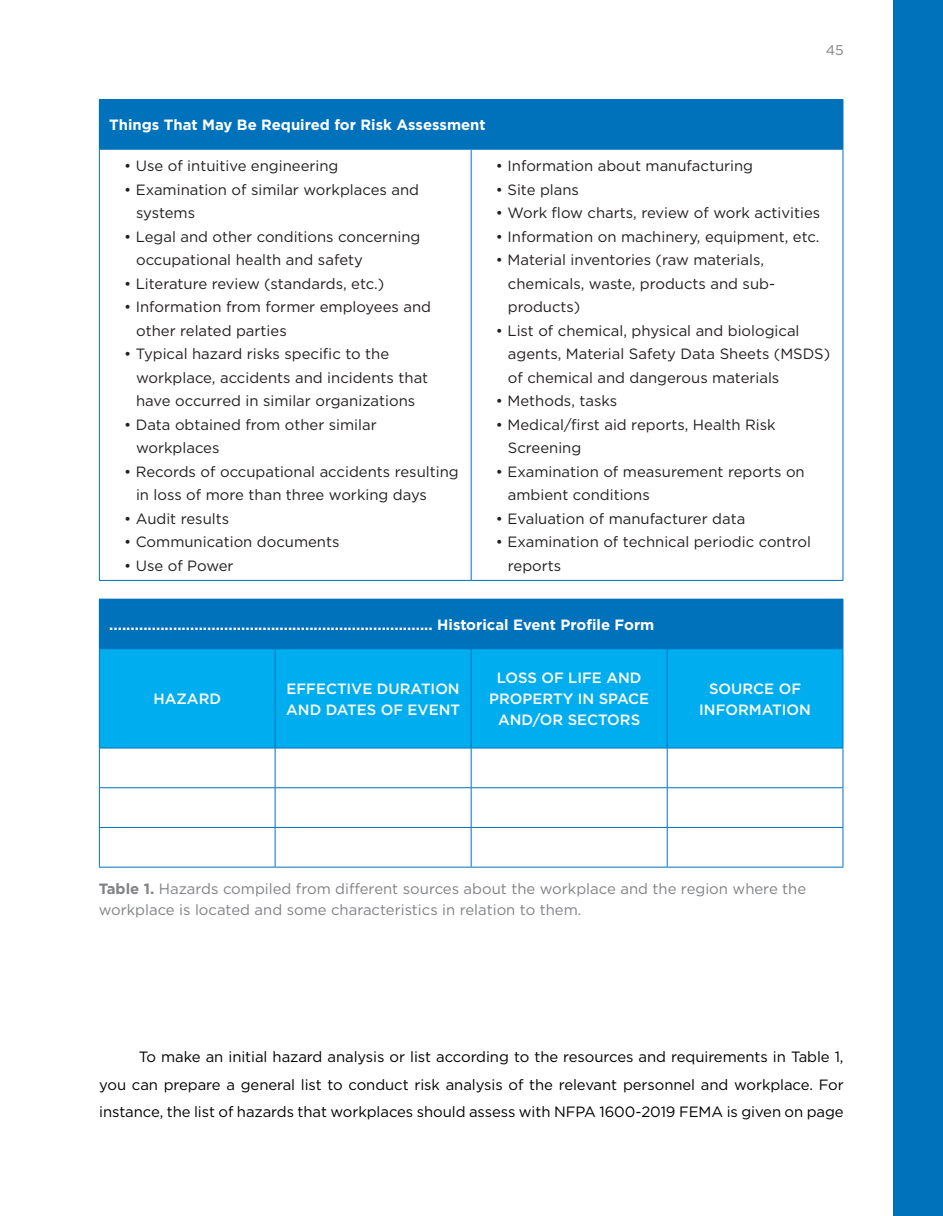
<style>
.page{position:relative;width:943px;height:1216px;background:#fff}
.page>*{position:absolute;margin:0;border:0;box-sizing:border-box;transform-origin:0 0}
.t1{font:14.88px/23.4px "Gotham";color:#231f20}
.t2{font:14.88px/27.1px "Gotham";letter-spacing:-.005em;color:#000;text-align:justify}
.t3{font:700 14.88px "Gotham";color:#fff}
.t4{font:14.88px/21px "Gotham";color:#808285}
.t5{font:500 14.88px/21px "Gotham";color:#fff;text-align:center}
.t6{font:14px "Gotham";color:#808285}
.s1{font-weight:700}
</style>
<div class="page">
<div style="left:893px;top:0;width:50px;height:1215px;background:#0072bc"></div>
<div style="left:99px;top:100px;width:744px;height:49px;background:#0072bc"></div>
<hr style="left:99px;top:99px;width:372px;height:1px;background:#0072bc">
<hr style="left:471px;top:99px;width:372px;height:1px;background:#0072bc">
<hr style="left:99px;top:149px;width:372px;height:1px;background:#0072bc">
<hr style="left:99px;top:150px;width:1px;height:430px;background:#0072bc">
<hr style="left:471px;top:149px;width:372px;height:1px;background:#0072bc">
<hr style="left:471px;top:150px;width:1px;height:430px;background:#0072bc">
<hr style="left:842px;top:150px;width:1px;height:430px;background:#0072bc">
<hr style="left:99px;top:580px;width:372px;height:1px;background:#0072bc">
<hr style="left:471px;top:580px;width:372px;height:1px;background:#0072bc">
<div style="left:99px;top:599px;width:744px;height:49px;background:#0072bc"></div>
<div style="left:100px;top:649px;width:742px;height:98px;background:#00aeef"></div>
<hr style="left:99px;top:598px;width:176px;height:1px;background:#0072bc">
<hr style="left:275px;top:598px;width:196px;height:1px;background:#0072bc">
<hr style="left:471px;top:598px;width:196px;height:1px;background:#0072bc">
<hr style="left:667px;top:598px;width:176px;height:1px;background:#0072bc">
<hr style="left:99px;top:648px;width:176px;height:1px;background:#0072bc">
<hr style="left:99px;top:649px;width:1px;height:98px;background:#0072bc">
<hr style="left:275px;top:648px;width:196px;height:1px;background:#0072bc">
<hr style="left:275px;top:649px;width:1px;height:98px;background:#0072bc">
<hr style="left:471px;top:648px;width:196px;height:1px;background:#0072bc">
<hr style="left:471px;top:649px;width:1px;height:98px;background:#0072bc">
<hr style="left:667px;top:648px;width:176px;height:1px;background:#0072bc">
<hr style="left:667px;top:649px;width:1px;height:98px;background:#0072bc">
<hr style="left:842px;top:649px;width:1px;height:98px;background:#0072bc">
<hr style="left:99px;top:747px;width:176px;height:1px;background:#0072bc">
<hr style="left:99px;top:748px;width:1px;height:39px;background:#0072bc">
<hr style="left:275px;top:747px;width:196px;height:1px;background:#0072bc">
<hr style="left:275px;top:748px;width:1px;height:39px;background:#0072bc">
<hr style="left:471px;top:747px;width:196px;height:1px;background:#0072bc">
<hr style="left:471px;top:748px;width:1px;height:39px;background:#0072bc">
<hr style="left:667px;top:747px;width:176px;height:1px;background:#0072bc">
<hr style="left:667px;top:748px;width:1px;height:39px;background:#0072bc">
<hr style="left:842px;top:748px;width:1px;height:39px;background:#0072bc">
<hr style="left:99px;top:787px;width:176px;height:1px;background:#0072bc">
<hr style="left:99px;top:788px;width:1px;height:39px;background:#0072bc">
<hr style="left:275px;top:787px;width:196px;height:1px;background:#0072bc">
<hr style="left:275px;top:788px;width:1px;height:39px;background:#0072bc">
<hr style="left:471px;top:787px;width:196px;height:1px;background:#0072bc">
<hr style="left:471px;top:788px;width:1px;height:39px;background:#0072bc">
<hr style="left:667px;top:787px;width:176px;height:1px;background:#0072bc">
<hr style="left:667px;top:788px;width:1px;height:39px;background:#0072bc">
<hr style="left:842px;top:788px;width:1px;height:39px;background:#0072bc">
<hr style="left:99px;top:827px;width:176px;height:1px;background:#0072bc">
<hr style="left:99px;top:827px;width:1px;height:39px;background:#0072bc">
<hr style="left:275px;top:827px;width:196px;height:1px;background:#0072bc">
<hr style="left:275px;top:827px;width:1px;height:39px;background:#0072bc">
<hr style="left:471px;top:827px;width:196px;height:1px;background:#0072bc">
<hr style="left:471px;top:827px;width:1px;height:39px;background:#0072bc">
<hr style="left:667px;top:827px;width:176px;height:1px;background:#0072bc">
<hr style="left:667px;top:827px;width:1px;height:39px;background:#0072bc">
<hr style="left:842px;top:827px;width:1px;height:39px;background:#0072bc">
<hr style="left:99px;top:866px;width:176px;height:1px;background:#0072bc">
<hr style="left:275px;top:866px;width:196px;height:1px;background:#0072bc">
<hr style="left:471px;top:866px;width:196px;height:1px;background:#0072bc">
<hr style="left:667px;top:866px;width:176px;height:1px;background:#0072bc">
<p class="t6" style="left:825px;top:41px;width:19px">45</p>
<p class="t3" style="left:109px;top:115px;width:378px">Things That May Be Required for Risk Assessment</p>
<p class="t1" style="left:124px;top:154px;width:216px">• Use of intuitive engineering</p>
<p class="t1" style="left:136px;top:177px;width:284px;text-indent:-12px">• Examination of similar workplaces and systems</p>
<p class="t1" style="left:136px;top:224px;width:286px;text-indent:-12px">• Legal and other conditions concerning occupational health and safety</p>
<p class="t1" style="left:124px;top:271px;width:262px">• Literature review (standards, etc.)</p>
<p class="t1" style="left:136px;top:295px;width:296px;text-indent:-12px">• Information from former employees and other related parties</p>
<p class="t1" style="left:136px;top:342px;width:294px;text-indent:-12px">• Typical hazard risks specific to the workplace, accidents and incidents that have occurred in similar organizations</p>
<p class="t1" style="left:136px;top:412px;width:242px;text-indent:-12px">• Data obtained from other similar workplaces</p>
<p class="t1" style="left:136px;top:459px;width:324px;text-indent:-12px">• Records of occupational accidents resulting in loss of more than three working days</p>
<p class="t1" style="left:124px;top:506px;width:107px">• Audit results</p>
<p class="t1" style="left:124px;top:529px;width:217px">• Communication documents</p>
<p class="t1" style="left:124px;top:553px;width:111px">• Use of Power</p>
<p class="t1" style="left:496px;top:154px;width:259px">• Information about manufacturing</p>
<p class="t1" style="left:496px;top:177px;width:85px">• Site plans</p>
<p class="t1" style="left:496px;top:201px;width:326px">• Work flow charts, review of work activities</p>
<p class="t1" style="left:496px;top:224px;width:325px">• Information on machinery, equipment, etc.</p>
<p class="t1" style="left:508px;top:248px;width:269px;text-indent:-12px">• Material inventories (raw materials, chemicals, waste, products and sub&shy;products)</p>
<p class="t1" style="left:508px;top:318px;width:324px;text-indent:-12px">• List of chemical, physical and biological agents, Material Safety Data Sheets (MSDS) of chemical and dangerous materials</p>
<p class="t1" style="left:496px;top:389px;width:123px">• Methods, tasks</p>
<p class="t1" style="left:508px;top:412px;width:269px;text-indent:-12px">• Medical/first aid reports, Health Risk<br>Screening</p>
<p class="t1" style="left:508px;top:459px;width:298px;text-indent:-12px">• Examination of measurement reports on ambient conditions</p>
<p class="t1" style="left:496px;top:506px;width:251px">• Evaluation of manufacturer data</p>
<p class="t1" style="left:508px;top:530px;width:305px;text-indent:-12px">• Examination of technical periodic control reports</p>
<p class="t3" style="left:109px;top:614px;width:546px">............................................................................ Historical Event Profile Form</p>
<p class="t5" style="left:153px;top:688px;width:69px">HAZARD</p>
<p class="t5" style="left:286px;top:678px;width:175px;text-align:left">EFFECTIVE DURATION<br>AND DATES OF EVENT</p>
<p class="t5" style="left:489px;top:667px;width:162px">LOSS OF LIFE AND<br>PROPERTY IN SPACE<br>AND/OR SECTORS</p>
<p class="t5" style="left:699px;top:678px;width:113px">SOURCE OF<br>INFORMATION</p>
<p class="t4" style="left:99px;top:878px;width:709px"><span class="s1">Table 1.</span> Hazards compiled from different sources about the workplace and the region where the workplace is located and some characteristics in relation to them.</p>
<p class="t2" style="left:99px;top:1043px;width:746px;text-indent:40px">To make an initial hazard analysis or list according to the resources and requirements in Table 1, you can prepare a general list to conduct risk analysis of the relevant personnel and workplace. For instance, the list of hazards that workplaces should assess with NFPA 1600-2019 FEMA is given on page</p>
</div>
